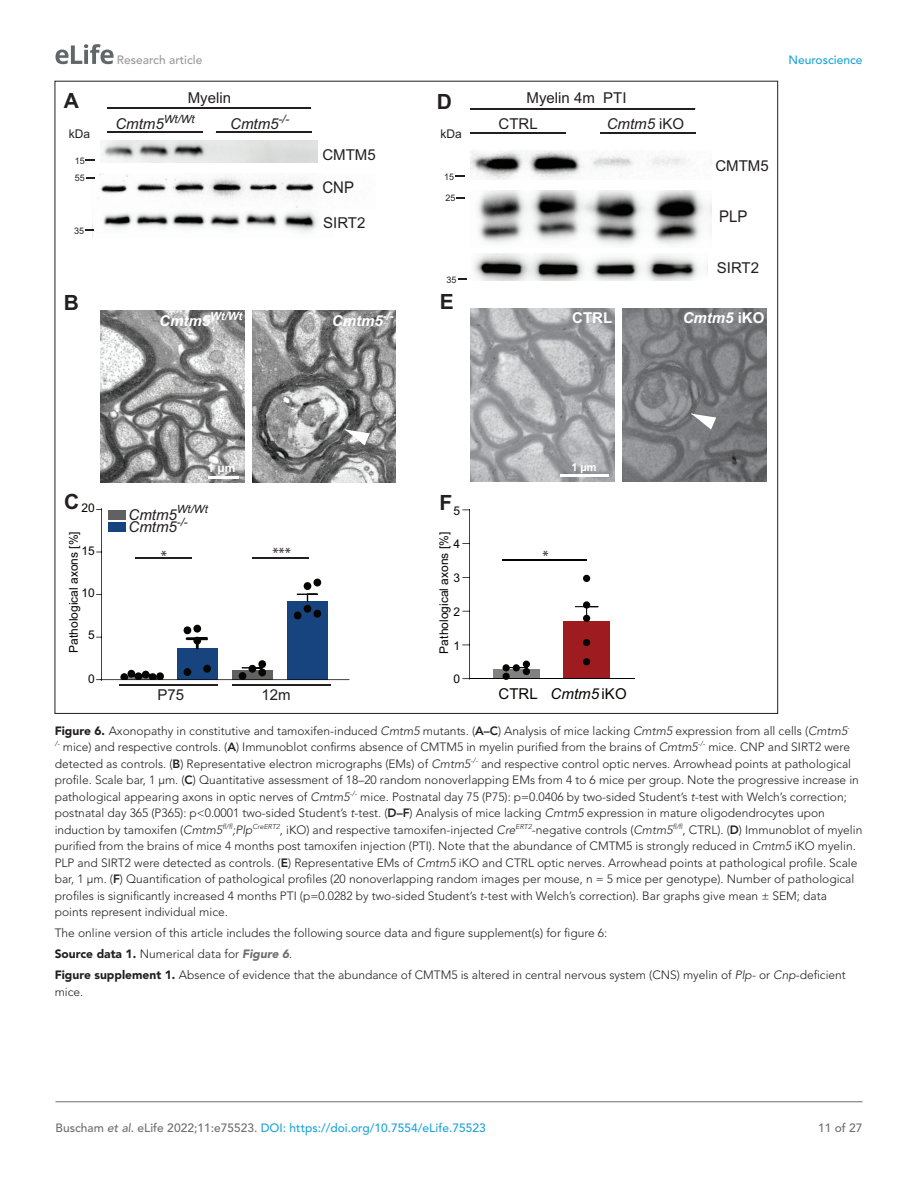
<style>
.page{position:relative;width:918px;height:1188px;background:#fff}
.page>*{position:absolute;margin:0;border:0;box-sizing:border-box;transform-origin:0 0}
.t1{font:700 21px "Arial";color:#231f20}
.t2{font:16.2px "Arial";color:#231f20;scale:.93 1}
.t3{font:15px "Arial";color:#231f20}
.t4{font:italic 15px "Arial";color:#231f20}
.t5{font:italic 700 15px "Arial";color:#fff}
.t6{font:15px "Arial";letter-spacing:.005em;color:#050504}
.t7{font:15px "Myriad Pro";color:#231f20}
.t8{font:700 15px "Arial";color:#fff}
.t9{font:300 12px/16.5px "Avenir LT Std";color:#231f20}
.t10{font:500 12px "Avenir LT Std";color:#1ea4d7}
.t11{font:12px "Arial";color:#050504}
.t12{font:500 12px "Avenir LT Std";color:#9a9a9a}
.t13{font:500 12px "Avenir LT Std";color:#6e6e70}
.t14{font:12px "Arial";color:#231f20}
.t15{font:700 12px "Arial";color:#fff}
.t16{font:700 10.95px "Arial";color:#fff}
.t17{font:9px/17.4px "Arial";color:#231f20}
.s1{font-style:normal}
.s2{font-style:italic}
.s3{font-weight:900}
.s4{font-weight:800}
.s5{font-weight:900;font-style:italic;color:#6e6e70}
.s6{color:#6e6e70}
.s7{font-style:italic;color:#6e6e70}
</style>
<div class="page">
<svg style="left:55px;top:44px;width:59px;height:20px"></svg>
<hr style="left:56px;top:1101px;width:806px;height:1px;background:#6e6e70">
<hr style="left:216px;top:131px;width:95px;height:2px;background:#231f20">
<hr style="left:107px;top:131px;width:95px;height:2px;background:#231f20">
<img style="left:98px;top:173px;width:217px;height:35px">
<img style="left:93px;top:211px;width:236px;height:21px">
<div style="left:287px;top:601px;width:41px;height:79px;background:#17437e"></div>
<svg style="left:294px;top:579px;width:27px;height:40px"></svg>
<div style="left:232px;top:670px;width:41px;height:10px;background:#606160"></div>
<svg style="left:239px;top:660px;width:27px;height:19px"></svg>
<div style="left:177px;top:648px;width:41px;height:32px;background:#17437e"></div>
<svg style="left:203px;top:665px;width:8px;height:8px"></svg>
<svg style="left:184px;top:668px;width:7px;height:8px"></svg>
<hr style="left:100px;top:679px;width:250px;height:1px;background:#050504">
<hr style="left:101px;top:508px;width:1px;height:173px;background:#050504">
<svg style="left:184px;top:625px;width:23px;height:25px"></svg>
<svg style="left:120px;top:670px;width:44px;height:10px"></svg>
<div style="left:109px;top:523px;width:17px;height:9px;background:#17437e"></div>
<div style="left:109px;top:510px;width:17px;height:9px;background:#606160"></div>
<hr style="left:120px;top:684px;width:98px;height:2px;background:#231f20">
<hr style="left:232px;top:684px;width:98px;height:2px;background:#231f20">
<hr style="left:107px;top:107px;width:204px;height:2px;background:#231f20">
<svg style="left:86px;top:159px;width:9px;height:2px"></svg>
<svg style="left:86px;top:177px;width:9px;height:2px"></svg>
<img style="left:100px;top:140px;width:218px;height:23px">
<img style="left:101px;top:310px;width:143px;height:172px">
<img style="left:253px;top:310px;width:143px;height:172px">
<svg style="left:345px;top:430px;width:25px;height:15px"></svg>
<hr style="left:208px;top:476px;width:31px;height:3px;background:#fff">
<hr style="left:136px;top:558px;width:56px;height:1px;background:#231f20">
<hr style="left:253px;top:558px;width:56px;height:1px;background:#231f20">
<hr style="left:600px;top:132px;width:95px;height:2px;background:#231f20">
<hr style="left:470px;top:132px;width:96px;height:2px;background:#231f20">
<div style="left:563px;top:621px;width:47px;height:58px;background:#9e1c1f"></div>
<svg style="left:575px;top:601px;width:23px;height:21px"></svg>
<svg style="left:583px;top:639px;width:7px;height:7px"></svg>
<svg style="left:583px;top:575px;width:7px;height:7px"></svg>
<svg style="left:583px;top:658px;width:7px;height:7px"></svg>
<div style="left:493px;top:670px;width:47px;height:9px;background:#808180"></div>
<svg style="left:503px;top:661px;width:27px;height:19px"></svg>
<hr style="left:469px;top:678px;width:165px;height:1px;background:#050504">
<hr style="left:469px;top:509px;width:1px;height:171px;background:#050504">
<hr style="left:503px;top:559px;width:84px;height:2px;background:#050504">
<hr style="left:470px;top:108px;width:225px;height:1px;background:#231f20">
<img style="left:470px;top:150px;width:242px;height:30px">
<img style="left:477px;top:190px;width:234px;height:55px">
<img style="left:470px;top:309px;width:144px;height:172px">
<hr style="left:560px;top:474px;width:49px;height:3px;background:#fff">
<img style="left:473px;top:253px;width:234px;height:28px">
<svg style="left:457px;top:197px;width:8px;height:2px"></svg>
<img style="left:623px;top:309px;width:144px;height:172px">
<svg style="left:691px;top:414px;width:25px;height:16px"></svg>
<h1 class="t1" style="left:64px;top:86px;width:17px">A</h1>
<p class="t12" style="left:117px;top:53px;width:87px">Research article</p>
<p class="t10" style="left:788px;top:53px;width:76px">Neuroscience</p>
<p class="t3" style="left:188px;top:88px;width:45px">Myelin</p>
<h1 class="t1" style="left:437px;top:86px;width:17px">D</h1>
<p class="t3" style="left:527px;top:88px;width:102px">Myelin 4m PTI</p>
<p class="t4" style="left:115px;top:114px;width:81px">Cmtm5<sup>Wt/Wt</sup></p>
<p class="t4" style="left:230px;top:114px;width:61px">Cmtm5<sup>-/-</sup></p>
<p class="t14" style="left:69px;top:125px;width:23px">kDa</p>
<p class="t14" style="left:440px;top:125px;width:23px">kDa</p>
<p class="t17" style="left:444px;top:168px;width:12px">15</p>
<p class="t17" style="left:446px;top:189px;width:12px">25</p>
<p class="t3" style="left:322px;top:144px;width:55px">CMTM5</p>
<p class="t17" style="left:75px;top:152px;width:12px">15<br>55</p>
<h2 class="t2" style="left:322px;top:176px;width:36px">CNP</h2>
<p class="t17" style="left:74px;top:222px;width:12px">35</p>
<h1 class="t1" style="left:64px;top:288px;width:17px">B</h1>
<p class="t3" style="left:323px;top:212px;width:44px">SIRT2</p>
<p class="t5" style="left:159px;top:311px;width:85px">Cmtm5<sup>Wt/Wt</sup></p>
<p class="t5" style="left:332px;top:311px;width:63px">Cmtm5<sup>-/-</sup></p>
<p class="t17" style="left:447px;top:271px;width:12px">35</p>
<h1 class="t1" style="left:440px;top:286px;width:16px">E</h1>
<p class="t3" style="left:499px;top:113px;width:41px">CTRL</p>
<p class="t4" style="left:607px;top:114px;width:79px">Cmtm5 <span class="s1">iKO</span></p>
<p class="t3" style="left:715px;top:156px;width:55px">CMTM5</p>
<h2 class="t2" style="left:719px;top:205px;width:32px">PLP</h2>
<p class="t3" style="left:717px;top:257px;width:44px">SIRT2</p>
<p class="t8" style="left:572px;top:307px;width:41px">CTRL</p>
<p class="t5" style="left:683px;top:308px;width:83px">Cmtm5 <span class="s1">iKO</span></p>
<p class="t15" style="left:208px;top:460px;width:30px">1 μm</p>
<h1 class="t1" style="left:64px;top:487px;width:17px">C</h1>
<p class="t11" style="left:82px;top:499px;width:15px">20</p>
<h1 class="t1" style="left:440px;top:488px;width:14px">F</h1>
<p class="t4" style="left:129px;top:505px;width:81px">Cmtm5<sup>Wt/Wt</sup></p>
<p class="t11" style="left:454px;top:502px;width:8px">5</p>
<p class="t4" style="left:129px;top:517px;width:61px">Cmtm5<sup>-/-</sup></p>
<p class="t11" style="left:65px;top:653px;width:123px;rotate:-90deg">Pathological axons [%]</p>
<p class="t11" style="left:436px;top:654px;width:123px;rotate:-90deg">Pathological axons [%]</p>
<p class="t11" style="left:454px;top:536px;width:8px">4</p>
<p class="t11" style="left:82px;top:542px;width:15px">15</p>
<p class="t7" style="left:161px;top:546px;width:8px">*</p>
<p class="t7" style="left:272px;top:544px;width:20px">***</p>
<p class="t11" style="left:454px;top:570px;width:8px">3</p>
<p class="t11" style="left:82px;top:585px;width:15px">10</p>
<p class="t11" style="left:454px;top:603px;width:8px">2</p>
<p class="t11" style="left:88px;top:627px;width:8px">5</p>
<p class="t11" style="left:454px;top:637px;width:8px">1</p>
<p class="t11" style="left:88px;top:670px;width:8px">0</p>
<p class="t3" style="left:158px;top:684px;width:28px">P75</p>
<p class="t3" style="left:262px;top:684px;width:31px">12m</p>
<p class="t11" style="left:454px;top:671px;width:8px">0</p>
<p class="t16" style="left:571px;top:459px;width:27px">1 µm</p>
<p class="t7" style="left:543px;top:546px;width:8px">*</p>
<p class="t6" style="left:499px;top:684px;width:130px">CTRL <span class="s2">Cmtm5</span> iKO</p>
<p class="t9" style="left:55px;top:722px;width:809px"><span class="s3">Figure 6.</span> Axonopathy in constitutive and tamoxifen-induced <span class="s2">Cmtm5</span> mutants. (<span class="s4">A–C</span>) Analysis of mice lacking <span class="s2">Cmtm5</span> expression from all cells (<span class="s2">Cmtm5</span><sup>-<br>/-</sup> mice) and respective controls. (<span class="s4">A</span>) Immunoblot confirms absence of CMTM5 in myelin purified from the brains of <span class="s2">Cmtm5</span><sup>-/-</sup> mice. CNP and SIRT2 were detected as controls. (<span class="s4">B</span>) Representative electron micrographs (EMs) of <span class="s2">Cmtm5</span><sup>-/-</sup> and respective control optic nerves. Arrowhead points at pathological profile. Scale bar, 1 µm. (<span class="s4">C</span>) Quantitative assessment of 18–20 random nonoverlapping EMs from 4 to 6 mice per group. Note the progressive increase in pathological appearing axons in optic nerves of <span class="s2">Cmtm5</span><sup>-/-</sup> mice. Postnatal day 75 (P75): p=0.0406 by two-sided Student’s <span class="s2">t</span>-test with Welch’s correction; postnatal day 365 (P365): p&lt;0.0001 two-sided Student’s <span class="s2">t</span>-test. (<span class="s4">D–F</span>) Analysis of mice lacking <span class="s2">Cmtm5</span> expression in mature oligodendrocytes upon induction by tamoxifen (<span class="s2">Cmtm5</span><sup>fl/fl</sup><span class="s2">;Plp</span><sup>CreERT2</sup>, iKO) and respective tamoxifen-injected <span class="s2">Cre</span><sup>ERT2</sup>-negative controls (<span class="s2">Cmtm5</span><sup>fl/fl</sup>, CTRL). (<span class="s4">D</span>) Immunoblot of myelin purified from the brains of mice 4 months post tamoxifen injection (PTI). Note that the abundance of CMTM5 is strongly reduced in <span class="s2">Cmtm5</span> iKO myelin.<br>PLP and SIRT2 were detected as controls. (<span class="s4">E</span>) Representative EMs of <span class="s2">Cmtm5</span> iKO and CTRL optic nerves. Arrowhead points at pathological profile. Scale bar, 1 µm. (<span class="s4">F</span>) Quantification of pathological profiles (20 nonoverlapping random images per mouse, n = 5 mice per genotype). Number of pathological profiles is significantly increased 4 months PTI (p=0.0282 by two-sided Student’s <span class="s2">t</span>-test with Welch’s correction). Bar graphs give mean ± SEM; data points represent individual mice.</p>
<p class="t9" style="left:55px;top:923px;width:793px;line-height:21px">The online version of this article includes the following source data and figure supplement(s) for figure 6:<br><span class="s3">Source data 1.</span> Numerical data for <span class="s5">Figure 6</span>.<br><span class="s3">Figure supplement 1.</span> Absence of evidence that the abundance of CMTM5 is altered in central nervous system (CNS) myelin of <span class="s2">Plp-</span> or <span class="s2">Cnp</span>-deficient</p>
<p class="t9" style="left:55px;top:983px;width:30px">mice.</p>
<p class="t10" style="left:56px;top:1121px;width:432px"><span class="s6">Buscham</span> <span class="s7">et al</span><span class="s6">. eLife 2022;11:e75523.</span> DOI: https://doi.org/10.7554/eLife.75523</p>
<p class="t13" style="left:818px;top:1121px;width:46px">11 of 27</p>
</div>
